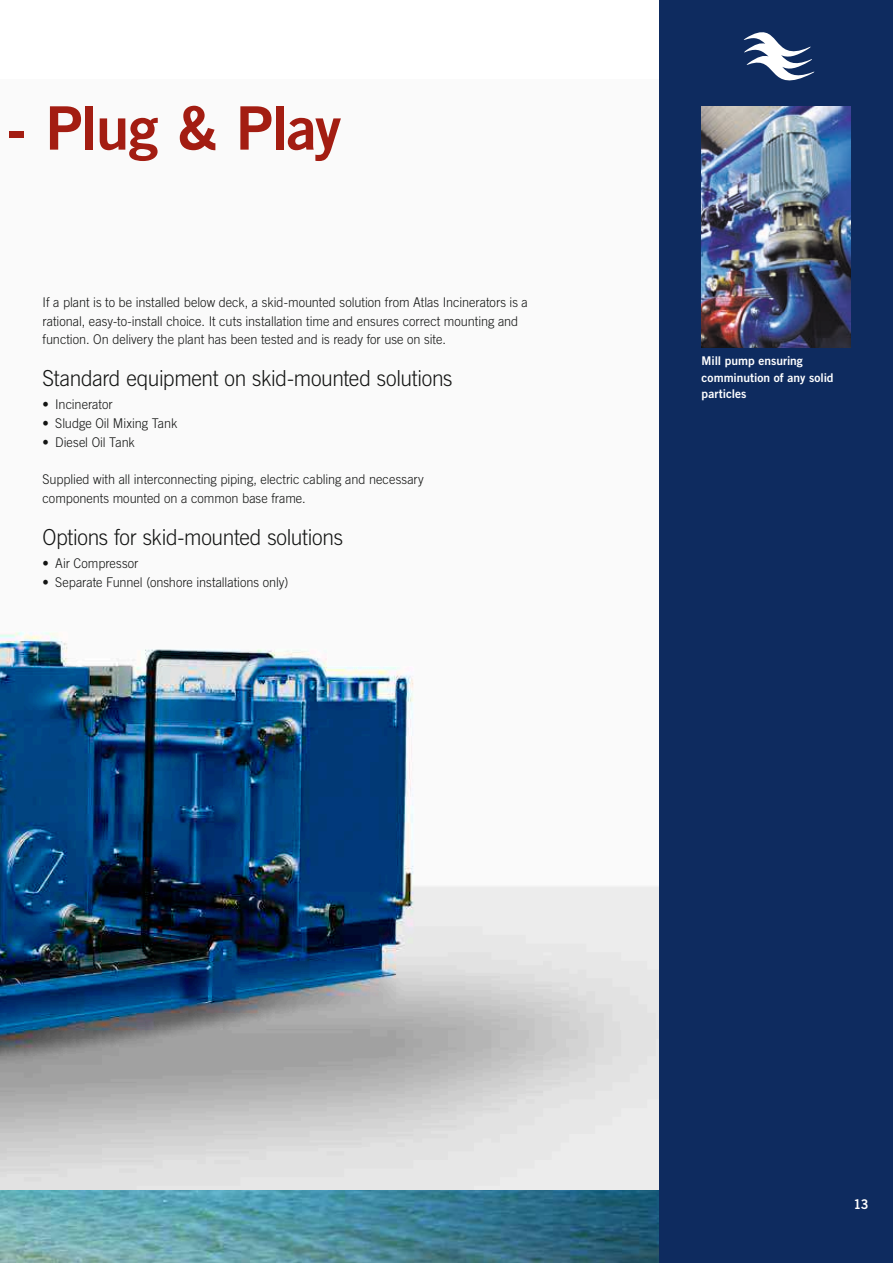
<style>
.page{position:relative;width:893px;height:1263px;background:#fff}
.page>*{position:absolute;margin:0;border:0;box-sizing:border-box;transform-origin:0 0}
.t1{font:60px "Trade Gothic LT Std Bd 2";letter-spacing:-.025em;color:#a31d12}
.t2{font:300 22.05px "Trade Gothic LT Std";letter-spacing:-.015em;color:#131413;scale:.95 1}
.t3{font:300 13.35px/18.8px "Trade Gothic LT Std";color:#131413;scale:.95 1}
.t4{font:13.35px "Trade Gothic LT Std Bd 2";color:#fff;scale:.95 1}
.t5{font:12px/16.5px "Trade Gothic LT Std Bd 2";color:#fff}
</style>
<div class="page">
<img style="left:0;top:631px;width:659px;height:559px">
<img style="left:0;top:1190px;width:659px;height:73px">
<div style="left:659px;top:0;width:234px;height:1263px;background:#0e2b5f"></div>
<svg style="left:744px;top:32px;width:70px;height:49px"></svg>
<img style="left:702px;top:106px;width:148px;height:242px">
<h1 class="t1" style="left:7px;top:91px;width:336px">- Plug &amp; Play</h1>
<p class="t3" style="left:43px;top:293px;width:513px">If a plant is to be installed below deck, a skid-mounted solution from Atlas Incinerators is a rational, easy-to-install choice. It cuts installation time and ensures correct mounting and function. On delivery the plant has been tested and is ready for use on site.</p>
<h2 class="t2" style="left:43px;top:365px;width:433px">Standard equipment on skid-mounted solutions</h2>
<p class="t3" style="left:43px;top:395px;width:75px">• Incinerator</p>
<p class="t3" style="left:43px;top:414px;width:143px">• Sludge Oil Mixing Tank</p>
<p class="t3" style="left:43px;top:433px;width:99px">• Diesel Oil Tank</p>
<p class="t3" style="left:43px;top:470px;width:403px">Supplied with all interconnecting piping, electric cabling and necessary components mounted on a common base frame.</p>
<h2 class="t2" style="left:43px;top:524px;width:318px">Options for skid-mounted solutions</h2>
<p class="t3" style="left:43px;top:554px;width:103px">• Air Compressor</p>
<p class="t3" style="left:43px;top:573px;width:260px">• Separate Funnel (onshore installations only)</p>
<p class="t5" style="left:702px;top:352px;width:133px">Mill pump ensuring comminution of any solid particles</p>
<p class="t4" style="left:853px;top:1196px;width:17px">13</p>
</div>
